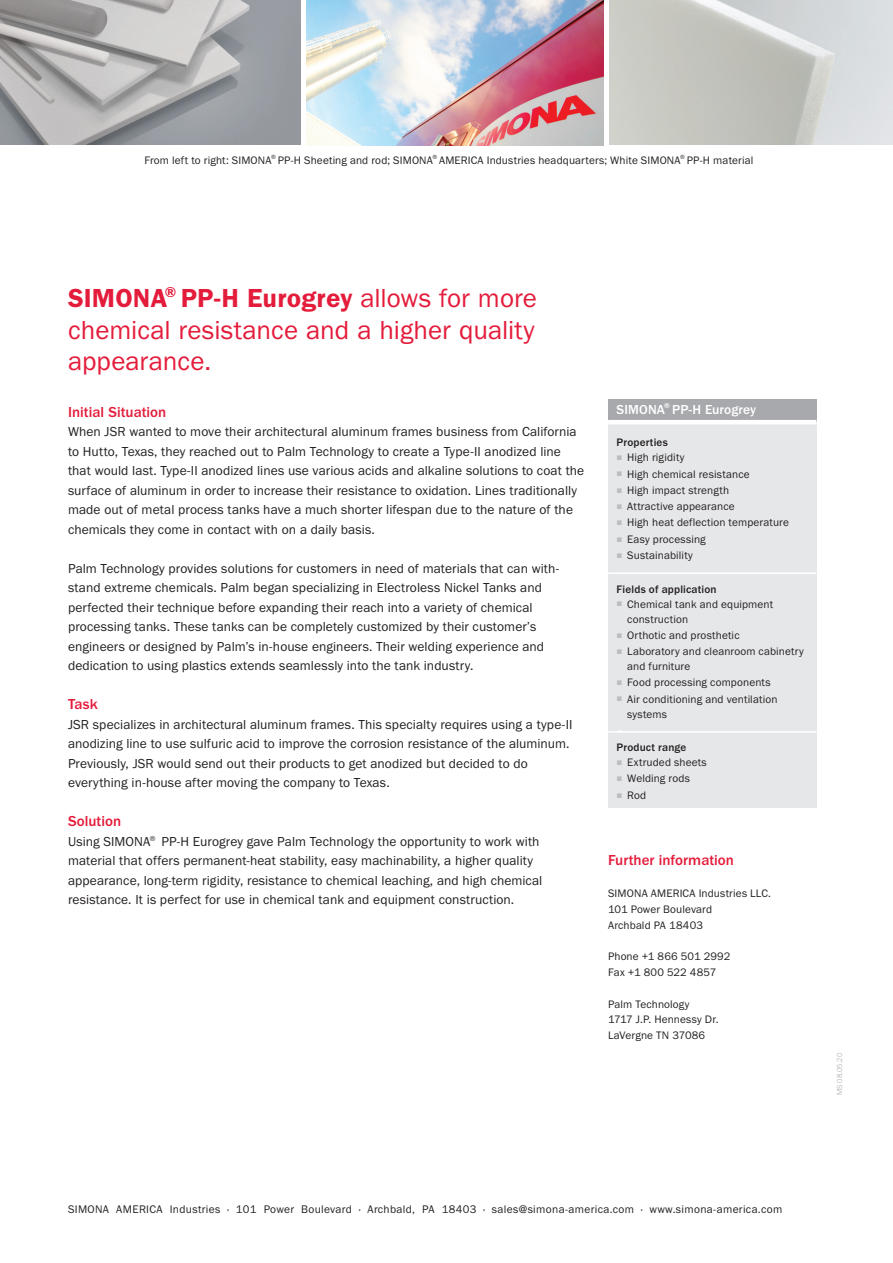
<style>
.page{position:relative;width:893px;height:1263px;background:#fff}
.page>*{position:absolute;margin:0;border:0;box-sizing:border-box;transform-origin:0 0}
.t1{font:27px/31.5px "Franklin Gothic URW Boo";color:#e41c3b}
.t2{font:27px "Franklin Gothic URW Dem";letter-spacing:.005em;color:#e41c3b}
.t3{font:500 15px "Franklin Gothic URW";letter-spacing:.005em;color:#e41c3b}
.t4{font:13.5px/19.5px "Franklin Gothic URW Boo";letter-spacing:.005em;color:#231f20}
.t5{font:500 13.5px "Franklin Gothic URW";letter-spacing:.01em;color:#fff}
.t6{font:11.4px "Franklin Gothic URW Boo";letter-spacing:.03em;color:#231f20}
.t7{font:11.25px/15.8px "Franklin Gothic URW Boo";letter-spacing:.01em;color:#231f20}
.t8{font:500 11.25px "Franklin Gothic URW";letter-spacing:.015em;color:#231f20}
.t9{font:500 10.5px "Franklin Gothic URW";color:#fff}
.t10{font:300 7.5px "Franklin Gothic URW";color:#a8a9ad}
.s1{font-family:"Franklin Gothic URW Boo"}
.s2{font-family:"Franklin Gothic";font-size:9.75px;color:#bcbdc0}
</style>
<div class="page">
<div style="left:608px;top:422px;width:208px;height:385px;background:#e6e7e9"></div>
<div style="left:608px;top:399px;width:208px;height:23px;background:#a8a9ad"></div>
<hr style="left:608px;top:420px;width:208px;height:4px;background:#fff">
<hr style="left:608px;top:572px;width:208px;height:2px;background:#fff">
<hr style="left:608px;top:731px;width:208px;height:2px;background:#fff">
<img style="left:609px;top:0;width:284px;height:145px">
<img style="left:307px;top:0;width:296px;height:145px">
<img style="left:0;top:0;width:301px;height:145px">
<p class="t7" style="left:145px;top:152px;width:610px">From left to right: SIMONA<sup>®</sup> PP-H Sheeting and rod; SIMONA<sup>®</sup> AMERICA Industries headquarters; White SIMONA<sup>®</sup> PP-H material</p>
<h1 class="t2" style="left:68px;top:281px;width:470px">SIMONA<sup>®</sup> PP-H Eurogrey <span class="s1">allows for more</span></h1>
<h1 class="t1" style="left:68px;top:313px;width:468px">chemical resistance and a higher quality appearance.</h1>
<p class="t3" style="left:68px;top:402px;width:100px">Initial Situation</p>
<p class="t4" style="left:68px;top:422px;width:518px">When JSR wanted to move their architectural aluminum frames business from California to Hutto, Texas, they reached out to Palm Technology to create a Type-II anodized line that would last. Type-II anodized lines use various acids and alkaline solutions to coat the surface of aluminum in order to increase their resistance to oxidation. Lines traditionally made out of metal process tanks have a much shorter lifespan due to the nature of the chemicals they come in contact with on a daily basis.</p>
<p class="t4" style="left:68px;top:558px;width:493px">Palm Technology provides solutions for customers in need of materials that can with&shy;stand extreme chemicals. Palm began specializing in Electroless Nickel Tanks and perfected their technique before expanding their reach into a variety of chemical processing tanks. These tanks can be completely customized by their customer’s engineers or designed by Palm’s in-house engineers. Their welding experience and dedication to using plastics extends seamlessly into the tank industry.</p>
<p class="t3" style="left:68px;top:695px;width:31px">Task</p>
<p class="t4" style="left:68px;top:714px;width:506px">JSR specializes in architectural aluminum frames. This specialty requires using a type-II anodizing line to use sulfuric acid to improve the corrosion resistance of the aluminum.<br>Previously, JSR would send out their products to get anodized but decided to do everything in-house after moving the company to Texas.</p>
<p class="t3" style="left:68px;top:812px;width:55px">Solution</p>
<p class="t4" style="left:68px;top:831px;width:476px">Using SIMONA<sup>®</sup> PP-H Eurogrey gave Palm Technology the opportunity to work with material that offers permanent-heat stability, easy machinability, a higher quality appearance, long-term rigidity, resistance to chemical leaching, and high chemical resistance. It is perfect for use in chemical tank and equipment construction.</p>
<p class="t5" style="left:617px;top:401px;width:141px">SIMONA<sup>®</sup> PP-H Eurogrey</p>
<p class="t8" style="left:617px;top:436px;width:53px">Properties</p>
<p class="t7" style="left:617px;top:449px;width:69px"><span class="s2">■</span> High rigidity</p>
<p class="t7" style="left:617px;top:466px;width:135px"><span class="s2">■</span> High chemical resistance</p>
<p class="t7" style="left:617px;top:482px;width:114px"><span class="s2">■</span> High impact strength</p>
<p class="t7" style="left:617px;top:498px;width:120px"><span class="s2">■</span> Attractive appearance</p>
<p class="t7" style="left:617px;top:515px;width:174px"><span class="s2">■</span> High heat deflection temperature</p>
<p class="t7" style="left:617px;top:531px;width:91px"><span class="s2">■</span> Easy processing</p>
<p class="t7" style="left:617px;top:547px;width:78px"><span class="s2">■</span> Sustainability</p>
<p class="t8" style="left:617px;top:582px;width:102px">Fields of application</p>
<p class="t7" style="left:627px;top:596px;width:148px;line-height:15px;text-indent:-11px"><span class="s2">■</span> Chemical tank and equipment construction</p>
<p class="t7" style="left:617px;top:627px;width:125px"><span class="s2">■</span> Orthotic and prosthetic</p>
<p class="t7" style="left:627px;top:644px;width:178px;line-height:15px;text-indent:-11px"><span class="s2">■</span> Laboratory and cleanroom cabinetry and furniture</p>
<p class="t7" style="left:617px;top:674px;width:156px"><span class="s2">■</span> Food processing components</p>
<p class="t7" style="left:627px;top:691px;width:152px;line-height:15px;text-indent:-11px"><span class="s2">■</span> Air conditioning and ventilation systems</p>
<p class="t9" style="left:617px;top:725px;width:9px">•</p>
<p class="t8" style="left:617px;top:740px;width:71px">Product range</p>
<p class="t7" style="left:617px;top:754px;width:92px"><span class="s2">■</span> Extruded sheets</p>
<p class="t7" style="left:617px;top:771px;width:75px"><span class="s2">■</span> Welding rods</p>
<p class="t7" style="left:617px;top:787px;width:31px"><span class="s2">■</span> Rod</p>
<p class="t3" style="left:608px;top:851px;width:127px">Further information</p>
<p class="t7" style="left:608px;top:885px;width:164px">SIMONA AMERICA Industries LLC.<br>101 Power Boulevard<br>Archbald PA 18403</p>
<p class="t7" style="left:608px;top:948px;width:124px">Phone +1 866 501 2992<br>Fax +1 800 522 4857</p>
<p class="t7" style="left:608px;top:996px;width:112px">Palm Technology<br>1717 J.P. Hennessy Dr.<br>LaVergne TN 37086</p>
<p class="t10" style="left:835px;top:1095px;width:44px;rotate:-90deg">MS 08.05.20</p>
<p class="t6" style="left:68px;top:1202px;width:716px">SIMONA AMERICA Industries · 101 Power Boulevard · Archbald, PA 18403 · sales@simona-america.com · www.simona-america.com</p>
</div>
